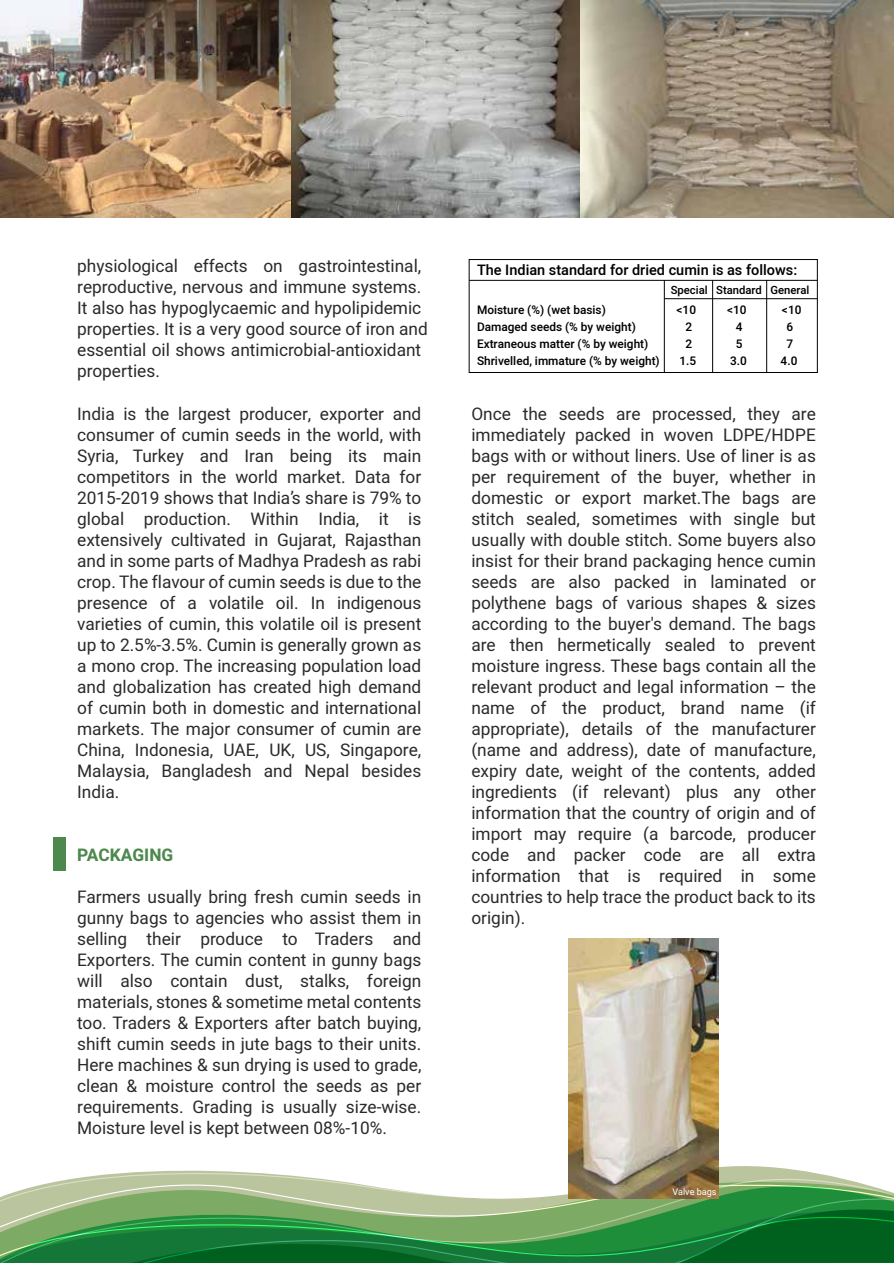
<style>
.page{position:relative;width:894px;height:1263px;background:#fff}
.page>*{position:absolute;margin:0;border:0;box-sizing:border-box;transform-origin:0 0}
.t1{font:17.25px/21px "Heebo";color:#2b2a29;text-align:justify}
.t2{font:700 17.25px "Heebo";color:#4d884d}
.t3{font:500 14.4px "Heebo";color:#000}
.t4{font:500 11.85px "Heebo";color:#000}
.t5{font:500 11.25px "Heebo";color:#000}
.t6{font:9.15px "Heebo";color:#fff}
</style>
<div class="page">
<div style="left:53px;top:837px;width:12px;height:33px;background:#4d884d"></div>
<svg style="left:78px;top:1161px;width:761px;height:17px"></svg>
<svg style="left:0;top:1178px;width:893px;height:20px"></svg>
<svg style="left:0;top:1198px;width:893px;height:65px;background:#408f4b"></svg>
<img style="left:0;top:0;width:893px;height:218px">
<div style="left:468px;top:259px;width:349px;height:114px;border:1px solid #000"></div>
<hr style="left:469px;top:280px;width:348px;height:1px;background:#000">
<hr style="left:663px;top:280px;width:1px;height:92px;background:#000">
<hr style="left:712px;top:280px;width:1px;height:92px;background:#000">
<hr style="left:766px;top:280px;width:1px;height:92px;background:#000">
<hr style="left:664px;top:298px;width:153px;height:1px;background:#000">
<img style="left:568px;top:938px;width:150px;height:260px">
<p class="t1" style="left:77px;top:256px;width:352px;text-align:left">physiological effects on gastrointestinal, reproductive, nervous and immune systems.<br>It also has hypoglycaemic and hypolipidemic properties. It is a very good source of iron and essential oil shows antimicrobial-antioxidant properties.</p>
<p class="t1" style="left:77px;top:403px;width:345px">India is the largest producer, exporter and consumer of cumin seeds in the world, with Syria, Turkey and Iran being its main competitors in the world market. Data for 2015-2019 shows that India’s share is 79% to global production. Within India, it is extensively cultivated in Gujarat, Rajasthan and in some parts of Madhya Pradesh as rabi crop. The flavour of cumin seeds is due to the presence of a volatile oil. In indigenous varieties of cumin, this volatile oil is present up to 2.5%-3.5%. Cumin is generally grown as a mono crop. The increasing population load and globalization has created high demand of cumin both in domestic and international markets. The major consumer of cumin are China, Indonesia, UAE, UK, US, Singapore, Malaysia, Bangladesh and Nepal besides India.</p>
<p class="t2" style="left:77px;top:842px;width:98px">PACKAGING</p>
<p class="t1" style="left:77px;top:886px;width:345px">Farmers usually bring fresh cumin seeds in gunny bags to agencies who assist them in selling their produce to Traders and Exporters. The cumin content in gunny bags will also contain dust, stalks, foreign materials, stones &amp; sometime metal contents too. Traders &amp; Exporters after batch buying, shift cumin seeds in jute bags to their units.<br>Here machines &amp; sun drying is used to grade, clean &amp; moisture control the seeds as per requirements. Grading is usually size-wise.<br>Moisture level is kept between 08%-10%.</p>
<p class="t3" style="left:477px;top:260px;width:321px">The Indian standard for dried cumin is as follows:</p>
<p class="t5" style="left:670px;top:282px;width:140px">Special Standard General</p>
<p class="t4" style="left:477px;top:301px;width:130px">Moisture (%) (wet basis)</p>
<p class="t4" style="left:676px;top:301px;width:21px">&lt;10</p>
<p class="t4" style="left:726px;top:301px;width:21px">&lt;10</p>
<p class="t4" style="left:781px;top:301px;width:21px">&lt;10</p>
<p class="t4" style="left:477px;top:318px;width:160px">Damaged seeds (% by weight)</p>
<p class="t4" style="left:685px;top:318px;width:8px">2</p>
<p class="t4" style="left:735px;top:318px;width:8px">4</p>
<p class="t4" style="left:786px;top:318px;width:8px">6</p>
<p class="t4" style="left:477px;top:335px;width:173px">Extraneous matter (% by weight)</p>
<p class="t4" style="left:685px;top:335px;width:8px">2</p>
<p class="t4" style="left:735px;top:335px;width:8px">5</p>
<p class="t4" style="left:786px;top:335px;width:8px">7</p>
<p class="t4" style="left:477px;top:352px;width:184px">Shrivelled, immature (% by weight)</p>
<p class="t4" style="left:679px;top:352px;width:18px">1.5</p>
<p class="t4" style="left:729px;top:352px;width:18px">3.0</p>
<p class="t4" style="left:780px;top:352px;width:18px">4.0</p>
<p class="t1" style="left:471px;top:403px;width:346px">Once the seeds are processed, they are immediately packed in woven LDPE/HDPE bags with or without liners. Use of liner is as per requirement of the buyer, whether in domestic or export market.The bags are stitch sealed, sometimes with single but usually with double stitch. Some buyers also insist for their brand packaging hence cumin seeds are also packed in laminated or polythene bags of various shapes &amp; sizes according to the buyer's demand. The bags are then hermetically sealed to prevent moisture ingress. These bags contain all the relevant product and legal information – the name of the product, brand name (if appropriate), details of the manufacturer (name and address), date of manufacture, expiry date, weight of the contents, added ingredients (if relevant) plus any other information that the country of origin and of import may require (a barcode, producer code and packer code are all extra information that is required in some countries to help trace the product back to its origin).</p>
<p class="t6" style="left:672px;top:1185px;width:46px">Valve bags</p>
</div>
